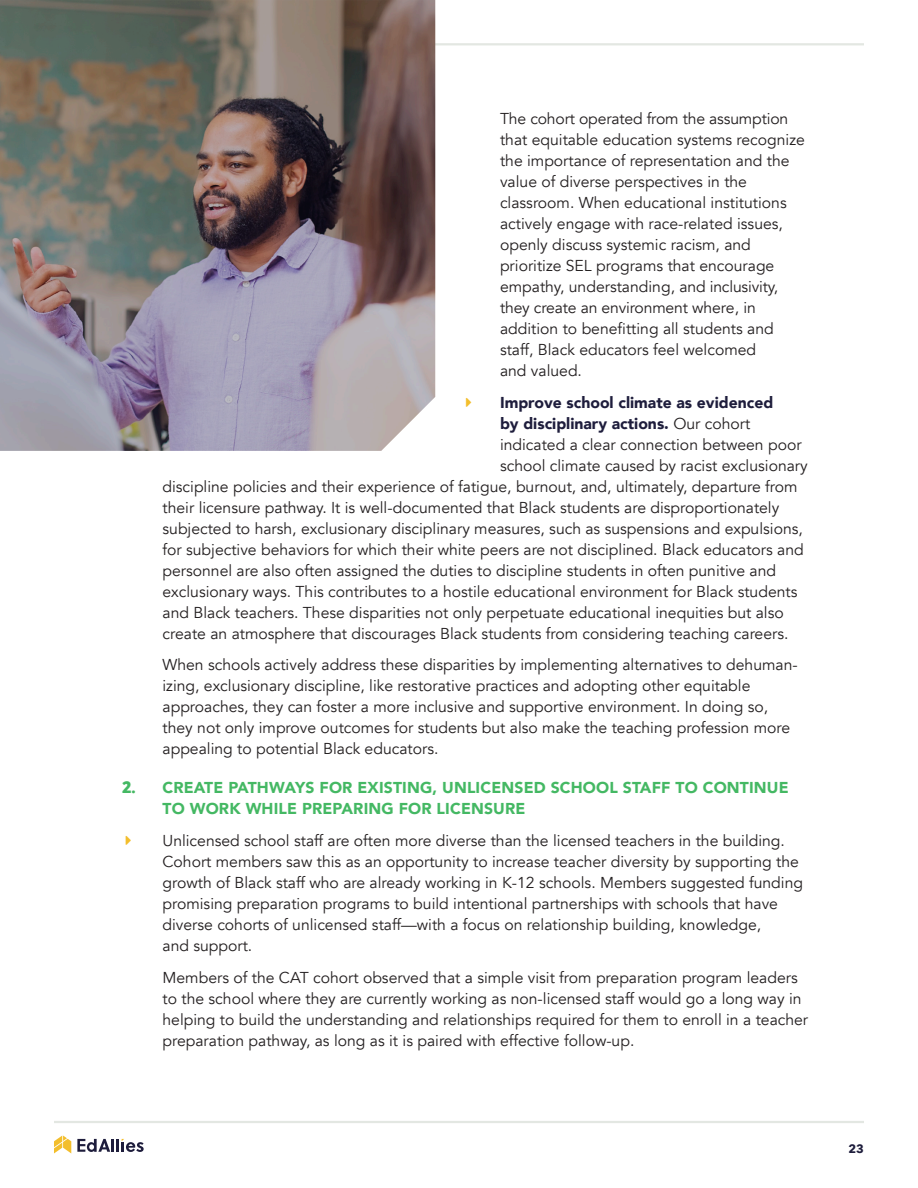
<style>
.page{position:relative;width:918px;height:1188px;background:#fff}
.page>*{position:absolute;margin:0;border:0;box-sizing:border-box;transform-origin:0 0}
.CAT_Body_Bullet_Indent{font:15.75px/21px "Avenir";color:#231f20}
.CAT_Subhead_2{font:900 15.75px/21px "Avenir";letter-spacing:.01em;color:#44b863}
.CAT_Body_Bullet_Indent-2{font:900 15.75px "Avenir";color:#1e1d3c}
.t1{font:700 12px "Avenir Next";color:#1e1d3c}
.s1{font-weight:400;color:#231f20}
.s2{font-family:"Bree";font-weight:700;font-size:18px}
</style>
<div class="page">
<hr style="left:54px;top:43px;width:810px;height:2px;background:#e3e7e2">
<img style="left:0;top:0;width:435px;height:451px">
<svg style="left:77px;top:1139px;width:67px;height:13px"></svg>
<svg style="left:54px;top:1136px;width:17px;height:17px"></svg>
<hr style="left:54px;top:1121px;width:810px;height:2px;background:#e3e7e2">
<p class="CAT_Body_Bullet_Indent" style="left:500px;top:108px;width:306px">The cohort operated from the assumption that equitable education systems recognize the importance of representation and the value of diverse perspectives in the classroom. When educational institutions actively engage with race-related issues, openly discuss systemic racism, and prioritize SEL programs that encourage empathy, understanding, and inclusivity, they create an environment where, in addition to benefitting all students and staff, Black educators feel welcomed<br>and valued.</p>
<p class="CAT_Body_Bullet_Indent-2" style="left:500px;top:389px;width:275px">Improve school climate as evidenced</p>
<p class="CAT_Body_Bullet_Indent-2" style="left:500px;top:410px;width:252px">by disciplinary actions. <span class="s1">Our cohort</span></p>
<p class="CAT_Body_Bullet_Indent" style="left:500px;top:434px;width:303px">indicated a clear connection between poor</p>
<p class="CAT_Body_Bullet_Indent" style="left:500px;top:455px;width:309px">school climate caused by racist exclusionary</p>
<p class="CAT_Body_Bullet_Indent" style="left:163px;top:476px;width:637px">discipline policies and their experience of fatigue, burnout, and, ultimately, departure from</p>
<p class="CAT_Body_Bullet_Indent" style="left:163px;top:497px;width:618px">their licensure pathway. It is well-documented that Black students are disproportionately</p>
<p class="CAT_Body_Bullet_Indent" style="left:163px;top:518px;width:642px">subjected to harsh, exclusionary disciplinary measures, such as suspensions and expulsions,</p>
<p class="CAT_Body_Bullet_Indent" style="left:163px;top:539px;width:643px">for subjective behaviors for which their white peers are not disciplined. Black educators and</p>
<p class="CAT_Body_Bullet_Indent" style="left:163px;top:560px;width:615px">personnel are also often assigned the duties to discipline students in often punitive and</p>
<p class="CAT_Body_Bullet_Indent" style="left:163px;top:581px;width:636px">exclusionary ways. This contributes to a hostile educational environment for Black students</p>
<p class="CAT_Body_Bullet_Indent" style="left:163px;top:602px;width:623px">and Black teachers. These disparities not only perpetuate educational inequities but also</p>
<p class="CAT_Body_Bullet_Indent" style="left:163px;top:623px;width:627px">create an atmosphere that discourages Black students from considering teaching careers.</p>
<p class="CAT_Body_Bullet_Indent" style="left:163px;top:655px;width:637px">When schools actively address these disparities by implementing alternatives to dehuman&shy;izing, exclusionary discipline, like restorative practices and adopting other equitable approaches, they can foster a more inclusive and supportive environment. In doing so, they not only improve outcomes for students but also make the teaching profession more appealing to potential Black educators.</p>
<p class="CAT_Subhead_2" style="left:163px;top:777px;width:628px;text-indent:-40px"><span class="s2">2.</span> CREATE PATHWAYS FOR EXISTING, UNLICENSED SCHOOL STAFF TO CONTINUE<br>TO WORK WHILE PREPARING FOR LICENSURE</p>
<p class="CAT_Body_Bullet_Indent" style="left:163px;top:830px;width:642px">Unlicensed school staff are often more diverse than the licensed teachers in the building.<br>Cohort members saw this as an opportunity to increase teacher diversity by supporting the growth of Black staff who are already working in K-12 schools. Members suggested funding promising preparation programs to build intentional partnerships with schools that have diverse cohorts of unlicensed staff—with a focus on relationship building, knowledge,<br>and support.</p>
<p class="CAT_Body_Bullet_Indent" style="left:163px;top:967px;width:647px">Members of the CAT cohort observed that a simple visit from preparation program leaders to the school where they are currently working as non-licensed staff would go a long way in helping to build the understanding and relationships required for them to enroll in a teacher preparation pathway, as long as it is paired with effective follow-up.</p>
<p class="t1" style="left:848px;top:1139px;width:17px">23</p>
</div>
